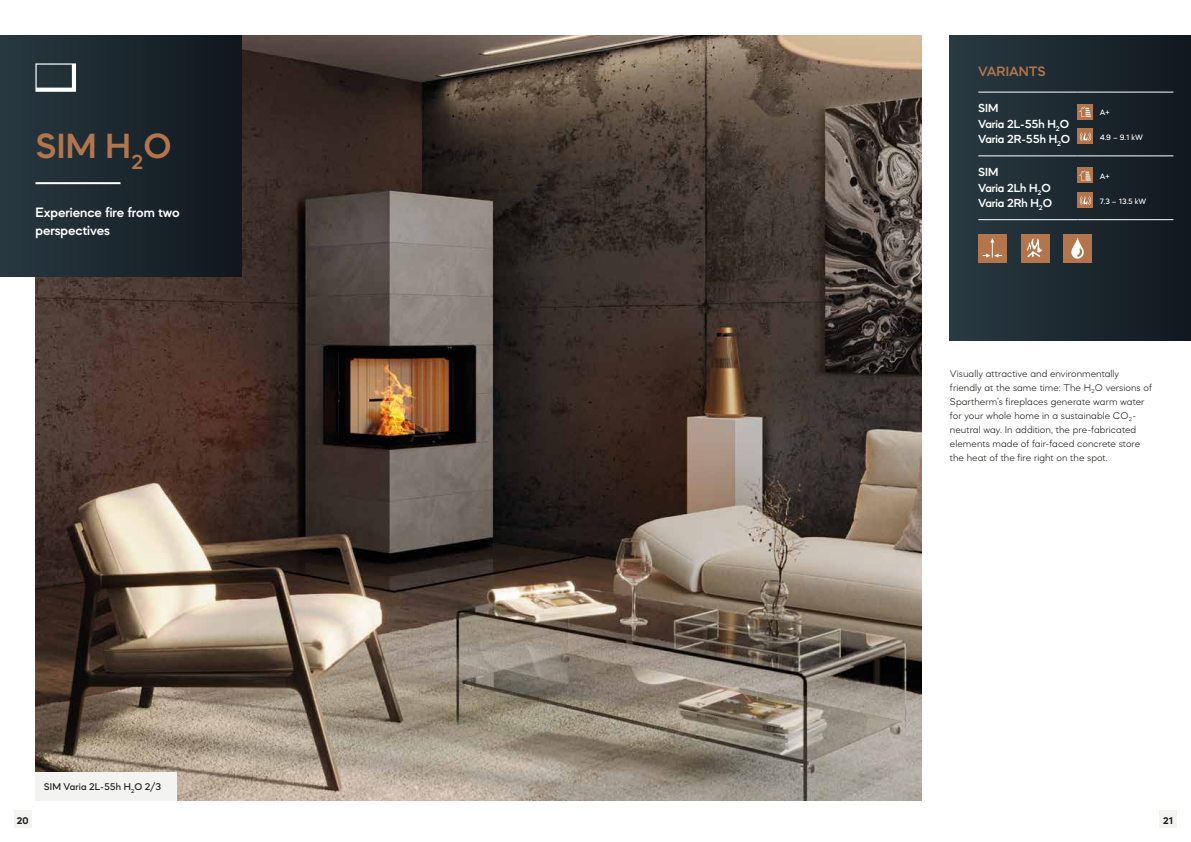
<style>
.page{position:relative;width:1191px;height:842px;background:#fff}
.page>*{position:absolute;margin:0;border:0;box-sizing:border-box;transform-origin:0 0}
.t1{font:600 36px "Mazzard M";color:#b3754b}
.t2{font:600 14px/18px "Mazzard M";color:#fff}
.t3{font:600 14px "Mazzard M";color:#b3754b}
.t4{font:600 12px/15.5px "Mazzard M";letter-spacing:-.01em;color:#fff}
.t5{font:300 10px/14px "Mazzard M";letter-spacing:.005em;color:#1d1d1b}
.t6{font:500 10px "Mazzard M";letter-spacing:.015em;color:#1d1d1b}
.t7{font:700 10px "Mazzard M";color:#1d1d1b}
.t8{font:500 8px "Mazzard M";color:#fff}
</style>
<div class="page">
<div style="left:950px;top:35px;width:241px;height:305px;background:linear-gradient(to right,#2a3a42,#11181e)"></div>
<img style="left:35px;top:35px;width:886px;height:766px">
<div style="left:1020px;top:234px;width:29px;height:28px;background:#b3754b"></div>
<svg style="left:1027px;top:238px;width:15px;height:19px"></svg>
<div style="left:978px;top:234px;width:28px;height:28px;background:#b3754b"></div>
<svg style="left:982px;top:238px;width:20px;height:20px"></svg>
<div style="left:1063px;top:234px;width:28px;height:28px;background:#b3754b"></div>
<svg style="left:1071px;top:237px;width:13px;height:22px"></svg>
<div style="left:0;top:35px;width:241px;height:241px;background:linear-gradient(to right,#283840,#10171d)"></div>
<hr style="left:35px;top:182px;width:85px;height:2px;background:#fff">
<hr style="left:978px;top:92px;width:99px;height:1px;background:#fff">
<svg style="left:1077px;top:92px;width:17px;height:1px"></svg>
<hr style="left:1094px;top:92px;width:79px;height:1px;background:#fff">
<hr style="left:978px;top:155px;width:99px;height:1px;background:#fff">
<svg style="left:1077px;top:155px;width:17px;height:1px"></svg>
<hr style="left:1094px;top:155px;width:79px;height:1px;background:#fff">
<hr style="left:978px;top:219px;width:99px;height:1px;background:#fff">
<svg style="left:1077px;top:219px;width:17px;height:1px"></svg>
<hr style="left:1094px;top:219px;width:79px;height:1px;background:#fff">
<div style="left:1077px;top:104px;width:16px;height:15px;background:#b3754b"></div>
<svg style="left:1079px;top:107px;width:12px;height:10px"></svg>
<div style="left:1077px;top:129px;width:16px;height:15px;background:#b3754b"></div>
<svg style="left:1079px;top:132px;width:12px;height:9px"></svg>
<div style="left:1077px;top:168px;width:16px;height:15px;background:#b3754b"></div>
<svg style="left:1079px;top:170px;width:12px;height:11px"></svg>
<div style="left:1077px;top:192px;width:16px;height:16px;background:#b3754b"></div>
<svg style="left:1079px;top:196px;width:12px;height:9px"></svg>
<div style="left:35px;top:772px;width:142px;height:29px;background:#f3f3f2"></div>
<svg style="left:35px;top:63px;width:41px;height:29px"></svg>
<div style="left:14px;top:811px;width:17px;height:17px;background:#f3f3f2"></div>
<div style="left:1159px;top:811px;width:17px;height:17px;background:#f3f3f2"></div>
<h1 class="t1" style="left:35px;top:124px;width:138px">SIM H<sub>2</sub>O</h1>
<h2 class="t2" style="left:35px;top:203px;width:146px">Experience fire from two perspectives</h2>
<p class="t6" style="left:44px;top:780px;width:119px">SIM Varia 2L-55h H<sub>2</sub>O 2/3</p>
<h2 class="t3" style="left:978px;top:62px;width:69px">VARIANTS</h2>
<p class="t4" style="left:978px;top:100px;width:93px">SIM<br>Varia 2L-55h H<sub>2</sub>O<br>Varia 2R-55h H<sub>2</sub>O</p>
<p class="t8" style="left:1099px;top:107px;width:12px">A+</p>
<p class="t8" style="left:1099px;top:132px;width:45px">4.9 – 9.1 kW</p>
<p class="t4" style="left:978px;top:164px;width:75px">SIM<br>Varia 2Lh H<sub>2</sub>O<br>Varia 2Rh H<sub>2</sub>O</p>
<p class="t8" style="left:1099px;top:171px;width:12px">A+</p>
<p class="t8" style="left:1099px;top:196px;width:48px">7.3 – 13.5 kW</p>
<p class="t5" style="left:950px;top:367px;width:203px">Visually attractive and environmentally friendly at the same time: The H<sub>2</sub>O versions of Spartherm’s fireplaces generate warm water for your whole home in a sustainable CO<sub>2</sub>- neutral way. In addition, the pre-fabricated elements made of fair-faced concrete store the heat of the fire right on the spot.</p>
<p class="t7" style="left:17px;top:814px;width:13px">20</p>
<p class="t7" style="left:1163px;top:814px;width:12px">21</p>
</div>
